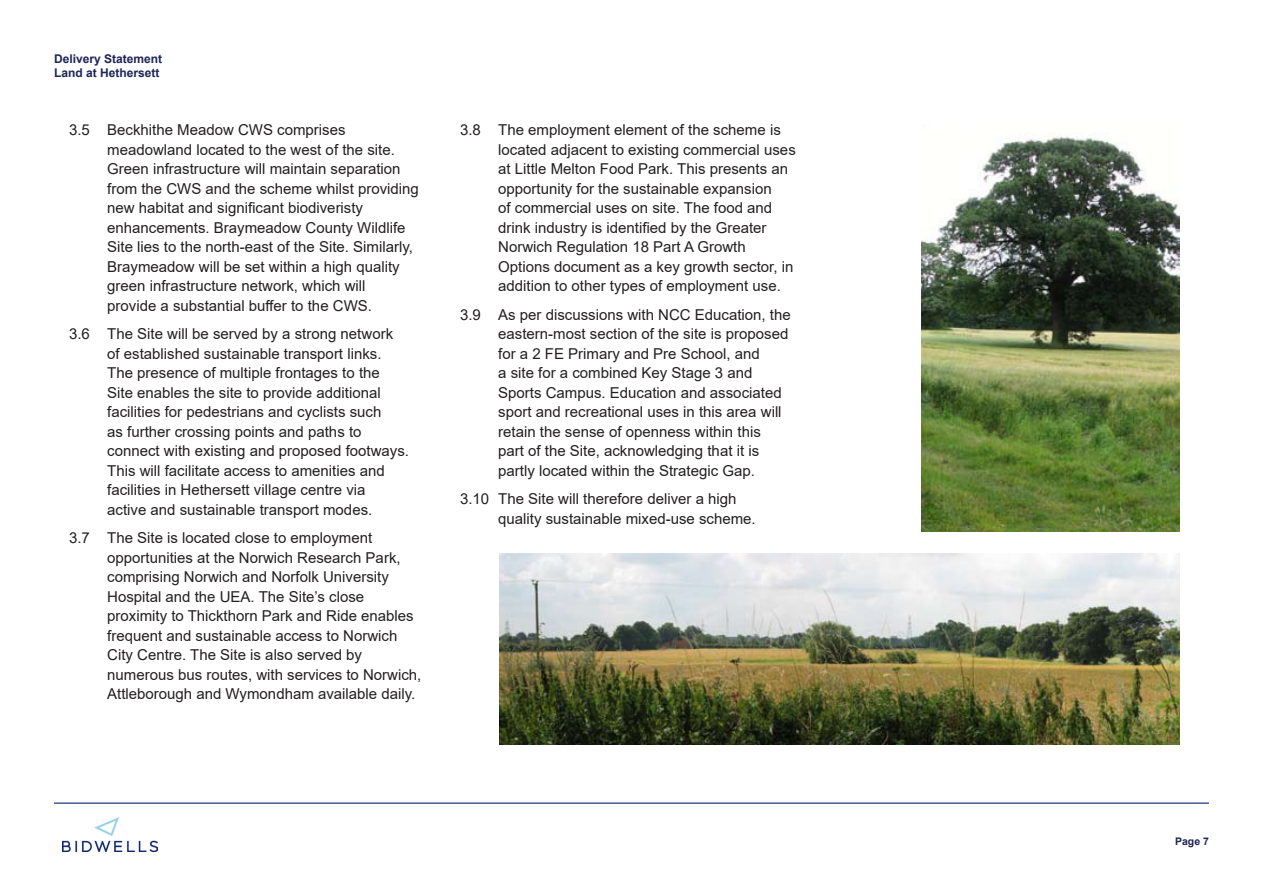
<style>
.page{position:relative;width:1263px;height:893px;background:#fff}
.page>*{position:absolute;margin:0;border:0;box-sizing:border-box;transform-origin:0 0}
.t1{font:15px/19.5px "Arial";color:#231f20}
.t2{font:700 12px/14.4px "Arial";color:#1e2557}
.t3{font:700 10.5px "Arial";color:#1e2557}
</style>
<div class="page">
<img style="left:63px;top:818px;width:95px;height:34px">
<hr style="left:54px;top:802px;width:1155px;height:2px;background:#08276c">
<img style="left:500px;top:554px;width:679px;height:190px">
<img style="left:921px;top:133px;width:258px;height:398px">
<p class="t2" style="left:54px;top:51px;width:110px">Delivery Statement<br>Land at Hethersett</p>
<p class="t1" style="left:107px;top:120px;width:313px;text-indent:-38px">3.5 Beckhithe Meadow CWS comprises meadowland located to the west of the site.<br>Green infrastructure will maintain separation from the CWS and the scheme whilst providing new habitat and significant biodiveristy enhancements. Braymeadow County Wildlife Site lies to the north-east of the Site. Similarly, Braymeadow will be set within a high quality green infrastructure network, which will<br>provide a substantial buffer to the CWS.</p>
<p class="t1" style="left:107px;top:324px;width:303px;text-indent:-38px">3.6 The Site will be served by a strong network of established sustainable transport links.<br>The presence of multiple frontages to the Site enables the site to provide additional facilities for pedestrians and cyclists such<br>as further crossing points and paths to connect with existing and proposed footways.<br>This will facilitate access to amenities and facilities in Hethersett village centre via<br>active and sustainable transport modes.</p>
<p class="t1" style="left:107px;top:528px;width:316px;text-indent:-38px">3.7 The Site is located close to employment opportunities at the Norwich Research Park, comprising Norwich and Norfolk University Hospital and the UEA. The Site’s close proximity to Thickthorn Park and Ride enables frequent and sustainable access to Norwich City Centre. The Site is also served by numerous bus routes, with services to Norwich, Attleborough and Wymondham available daily.</p>
<p class="t1" style="left:498px;top:120px;width:299px;text-indent:-38px">3.8 The employment element of the scheme is located adjacent to existing commercial uses at Little Melton Food Park. This presents an opportunity for the sustainable expansion<br>of commercial uses on site. The food and drink industry is identified by the Greater Norwich Regulation 18 Part A Growth Options document as a key growth sector, in addition to other types of employment use.</p>
<p class="t1" style="left:498px;top:305px;width:294px;text-indent:-38px">3.9 As per discussions with NCC Education, the eastern-most section of the site is proposed for a 2 FE Primary and Pre School, and<br>a site for a combined Key Stage 3 and Sports Campus. Education and associated sport and recreational uses in this area will retain the sense of openness within this<br>part of the Site, acknowledging that it is partly located within the Strategic Gap.</p>
<p class="t1" style="left:498px;top:489px;width:259px;text-indent:-38px">3.10 The Site will therefore deliver a high quality sustainable mixed-use scheme.</p>
<p class="t3" style="left:1175px;top:833px;width:35px">Page 7</p>
</div>
